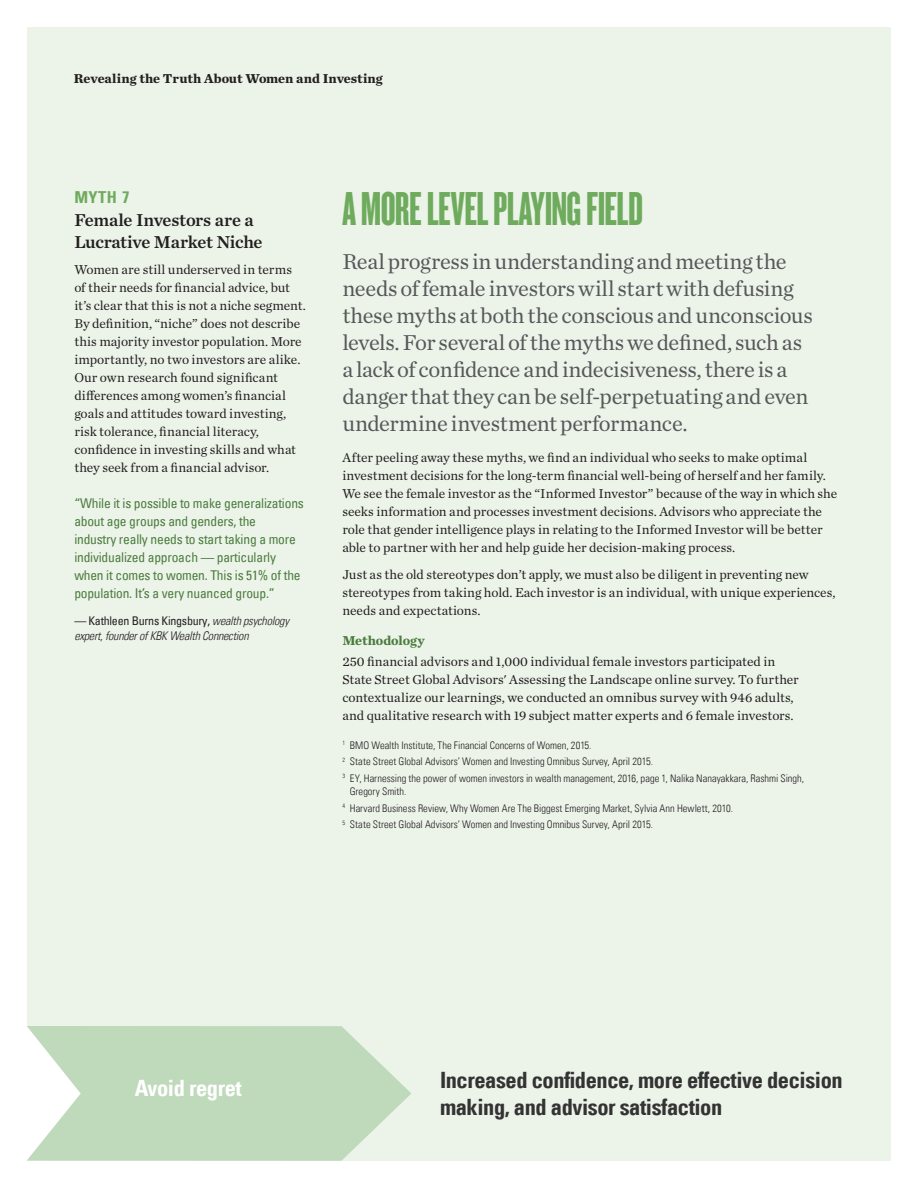
<style>
.page{position:relative;width:918px;height:1188px;background:#fff}
.page>*{position:absolute;margin:0;border:0;box-sizing:border-box;transform-origin:0 0}
.BODY_-_04_text{font:49.5px "Knockout 67 Full Bantamwt";letter-spacing:-.015em;color:#6fab5d}
.BODY_-_01_intro_Chro{font:22.5px/27px "Chronicle Text G1";letter-spacing:-.015em;color:#57585a}
.BODY_-_07_quote_57_1{font:22.5px/27px "Univers Com 67 Bold Cond";letter-spacing:-.02em;color:#333}
.BODY_-_07_quote_57_1-2{font:22.5px "Univers Com 67 Bold Cond";letter-spacing:-.02em;color:#fff}
.BODY_-_01_head_level{font:18px/22.5px "Chronicle Text G1 Semi";letter-spacing:-.02em;color:#231f20}
.BODY_-_01_intro_Chro-2{font:16.5px "Univers Com 67 Bold Cond";color:#6fab5d}
.BODY_-_04_text-2{font:13.5px/18px "Chronicle Text G1";color:#231f20}
.BODY_-_07_quote_smal{font:condensed 13.5px/18px "Univers Com 57";letter-spacing:-.015em;color:#4c7c3d}
.FOLIO_-_00_folio{font:700 13.5px "Chronicle Text G1";color:#231f20}
.BODY_-_01_head_level-2{font:700 13.5px "Chronicle Text G1";letter-spacing:-.01em;color:#4c7c3d}
.quote_source{font:12px/15px "Univers Com 47 Light Cond Obl";letter-spacing:-.02em;color:#231f20}
.FOOTER_-_01_footnote{font:10.5px/13.5px "Univers Com 47 Light Cond";color:#231f20}
.s1{font-family:"Univers Com 57";font-stretch:condensed}
</style>
<div class="page">
<div style="left:27px;top:27px;width:864px;height:1134px;background:#ecf4ea"></div>
<svg style="left:27px;top:1026px;width:384px;height:135px;background:#c7dfc3"></svg>
<p class="FOLIO_-_00_folio" style="left:74px;top:68px;width:310px">Revealing the Truth About Women and Investing</p>
<p class="BODY_-_01_intro_Chro-2" style="left:74px;top:187px;width:57px">MYTH 7</p>
<p class="BODY_-_01_head_level" style="left:74px;top:207px;width:190px">Female Investors are a<br>Lucrative Market Niche</p>
<p class="BODY_-_04_text-2" style="left:74px;top:259px;width:233px">Women are still underserved in terms of their needs for financial advice, but it’s clear that this is not a niche segment.<br>By definition, “niche” does not describe this majority investor population. More importantly, no two investors are alike.<br>Our own research found significant differences among women’s financial goals and attitudes toward investing, risk tolerance, financial literacy, confidence in investing skills and what they seek from a financial advisor.</p>
<p class="BODY_-_07_quote_smal" style="left:74px;top:494px;width:231px">“While it is possible to make generalizations about age groups and genders, the<br>industry really needs to start taking a more individualized approach — particularly when it comes to women. This is 51% of the population. It’s a very nuanced group.”</p>
<p class="quote_source" style="left:74px;top:613px;width:216px"><span class="s1">— Kathleen Burns Kingsbury,</span> wealth psychology expert, founder of KBK Wealth Connection</p>
<p class="BODY_-_04_text" style="left:342px;top:180px;width:302px">A MORE LEVEL PLAYING FIELD</p>
<p class="BODY_-_01_intro_Chro" style="left:342px;top:247px;width:472px">Real progress in understanding and meeting the needs of female investors will start with defusing these myths at both the conscious and unconscious levels. For several of the myths we defined, such as a lack of confidence and indecisiveness, there is a danger that they can be self-perpetuating and even undermine investment performance.</p>
<p class="BODY_-_04_text-2" style="left:342px;top:448px;width:496px">After peeling away these myths, we find an individual who seeks to make optimal investment decisions for the long-term financial well-being of herself and her family.<br>We see the female investor as the “Informed Investor” because of the way in which she seeks information and processes investment decisions. Advisors who appreciate the role that gender intelligence plays in relating to the Informed Investor will be better able to partner with her and help guide her decision-making process.</p>
<p class="BODY_-_04_text-2" style="left:342px;top:565px;width:495px">Just as the old stereotypes don’t apply, we must also be diligent in preventing new stereotypes from taking hold. Each investor is an individual, with unique experiences, needs and expectations.</p>
<p class="BODY_-_01_head_level-2" style="left:342px;top:630px;width:84px">Methodology</p>
<p class="BODY_-_04_text-2" style="left:342px;top:652px;width:458px">250 financial advisors and 1,000 individual female investors participated in State Street Global Advisors' Assessing the Landscape online survey. To further contextualize our learnings, we conducted an omnibus survey with 946 adults, and qualitative research with 19 subject matter experts and 6 female investors.</p>
<p class="FOOTER_-_01_footnote" style="left:342px;top:738px;width:251px"><sup>1</sup> BMO Wealth Institute, The Financial Concerns of Women, 2015.</p>
<p class="FOOTER_-_01_footnote" style="left:342px;top:755px;width:312px"><sup>2</sup> State Street Global Advisors’ Women and Investing Omnibus Survey, April 2015.</p>
<p class="FOOTER_-_01_footnote" style="left:350px;top:771px;width:456px;text-indent:-8px"><sup>3</sup> EY, Harnessing the power of women investors in wealth management, 2016, page 1, Nalika Nanayakkara, Rashmi Singh,<br>Gregory Smith.</p>
<p class="FOOTER_-_01_footnote" style="left:342px;top:801px;width:392px"><sup>4</sup> Harvard Business Review, Why Women Are The Biggest Emerging Market, Sylvia Ann Hewlett, 2010.</p>
<p class="FOOTER_-_01_footnote" style="left:342px;top:818px;width:312px"><sup>5</sup> State Street Global Advisors’ Women and Investing Omnibus Survey, April 2015.</p>
<p class="BODY_-_07_quote_57_1-2" style="left:135px;top:1074px;width:109px">Avoid regret</p>
<p class="BODY_-_07_quote_57_1" style="left:440px;top:1067px;width:404px">Increased confidence, more effective decision making, and advisor satisfaction</p>
</div>
